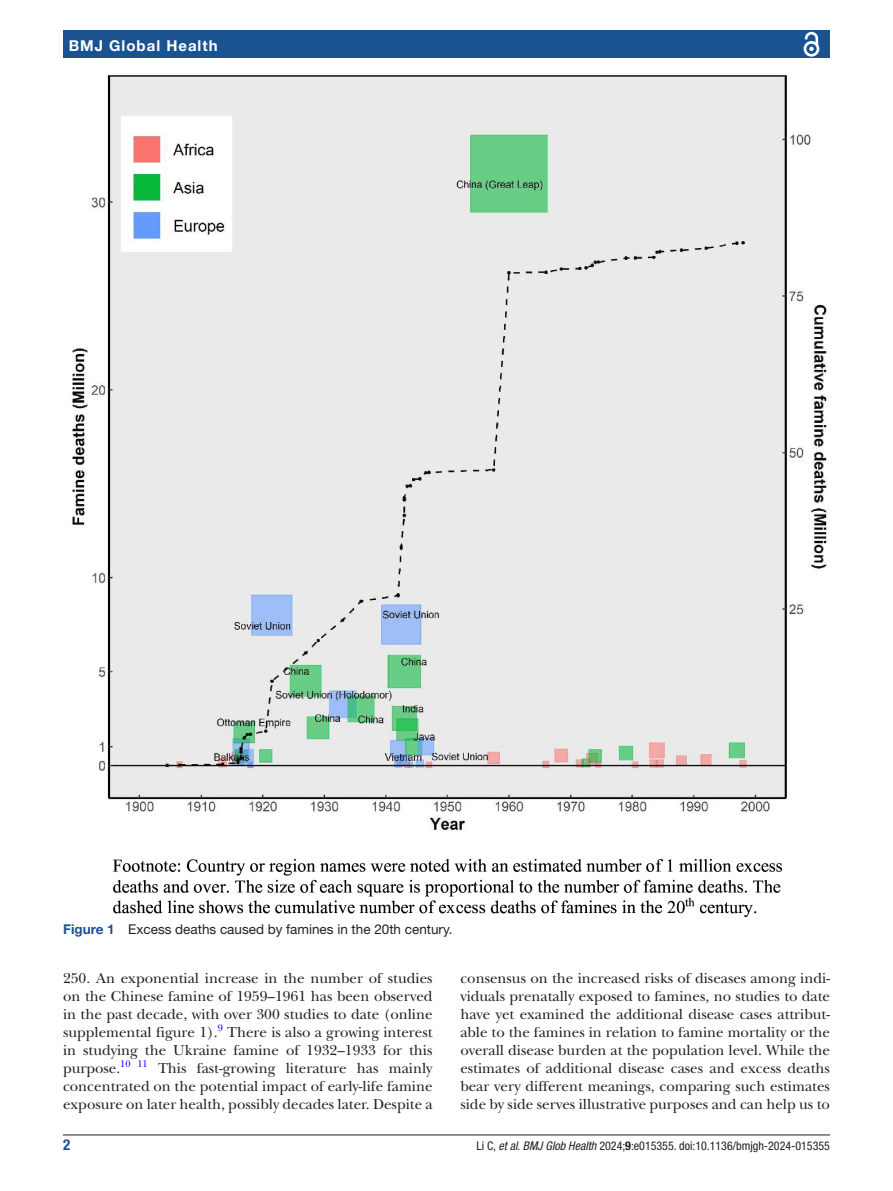
<style>
.page{position:relative;width:893px;height:1191px;background:#fff}
.page>*{position:absolute;margin:0;border:0;box-sizing:border-box;transform-origin:0 0}
.t1{font:15px/18px "New Baskerville";color:#231f20;text-align:justify}
.t2{font:700 15px "Helvetica Neue LT Std";letter-spacing:.065em;color:#fff}
.t3{font:700 condensed 15px "Helvetica Neue LT Std";color:#1b5391}
.t4{font:13.5px "Helvetica Neue LT Std";color:#231f20}
.t5{font:condensed 12px "Helvetica Neue LT Std";color:#231f20}
.t6{font:9.9px "New Baskerville";color:#00f}
.s1{font-weight:700;color:#1b5391}
.s2{font-style:italic}
.s3{font-weight:700}
</style>
<div class="page">
<hr style="left:63px;top:1134px;width:767px;height:1px;background:#231f20">
<div style="left:63px;top:31px;width:767px;height:27px;background:#1b5391"></div>
<svg style="left:803px;top:31px;width:17px;height:26px"></svg>
<img style="left:72px;top:75px;width:755px;height:841px">
<p class="t2" style="left:69px;top:36px;width:150px">BMJ Global Health</p>
<p class="t4" style="left:63px;top:921px;width:391px"><span class="s1">Figure 1</span> Excess deaths caused by famines in the 20th century.</p>
<p class="t1" style="left:63px;top:969px;width:371px">250. An exponential increase in the number of studies on the Chinese famine of 1959–1961 has been observed in the past decade, with over 300 studies to date (online supplemental figure 1).<sup>9</sup> There is also a growing interest in studying the Ukraine famine of 1932–1933 for this purpose.</p>
<p class="t6" style="left:120px;top:1057px;width:29px">10 11</p>
<p class="t1" style="left:63px;top:1059px;width:371px;text-indent:95px">This fast-growing literature has mainly concentrated on the potential impact of early-life famine exposure on later health, possibly decades later. Despite a</p>
<p class="t1" style="left:460px;top:969px;width:371px">consensus on the increased risks of diseases among indi&shy;viduals prenatally exposed to famines, no studies to date have yet examined the additional disease cases attribut&shy;able to the famines in relation to famine mortality or the overall disease burden at the population level. While the estimates of additional disease cases and excess deaths bear very different meanings, comparing such estimates side by side serves illustrative purposes and can help us to</p>
<p class="t3" style="left:63px;top:1135px;width:9px">2</p>
<p class="t5" style="left:476px;top:1138px;width:355px">Li C, <span class="s2">et al</span>. <span class="s2">BMJ Glob Health</span> 2024;<span class="s3">9</span>:e015355. doi:10.1136/bmjgh-2024-015355</p>
</div>
